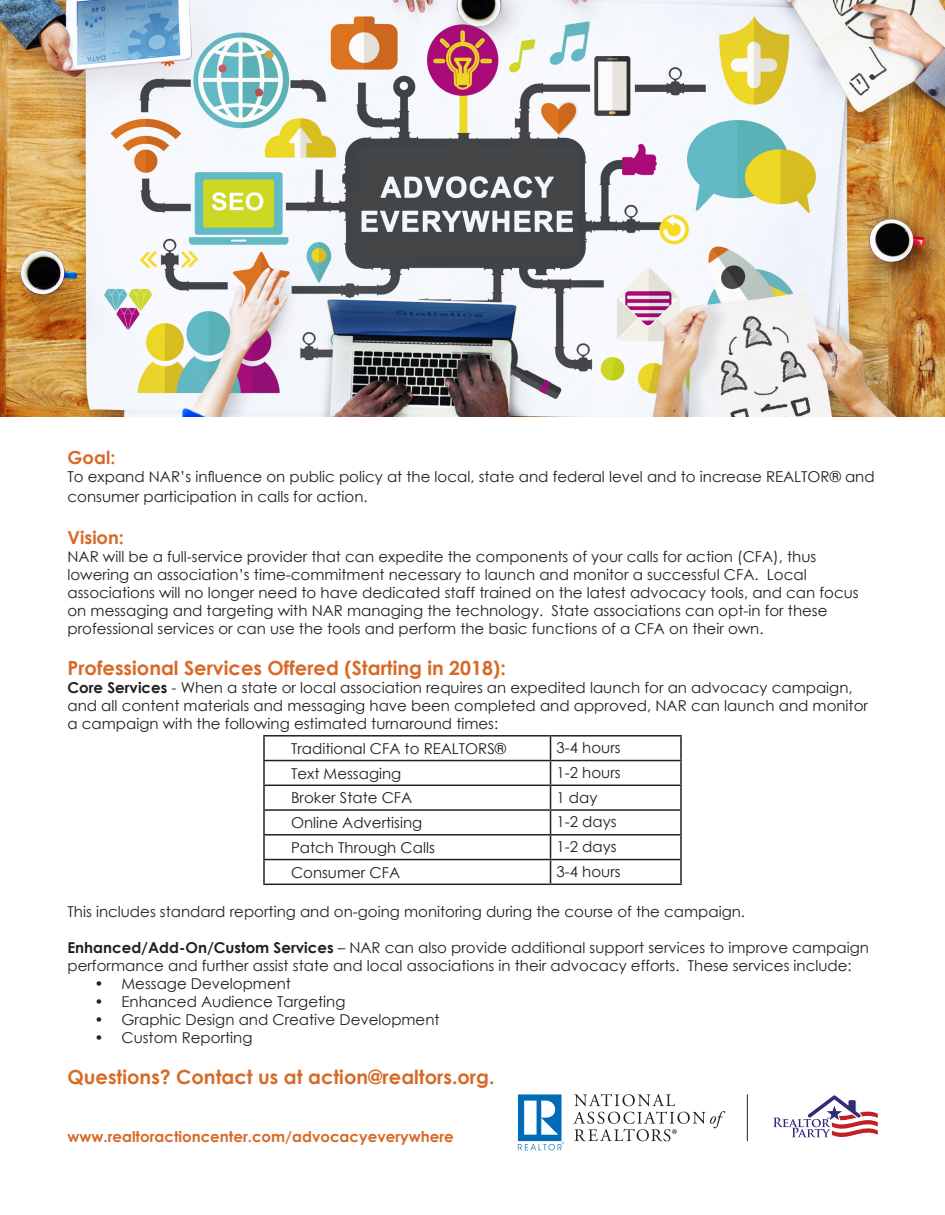
<style>
.page{position:relative;width:945px;height:1215px;background:#fff}
.page>*{position:absolute;margin:0;border:0;box-sizing:border-box;transform-origin:0 0}
.t1{font:700 19.5px "Century Gothic";color:#d86927}
.t2{font:700 19.5px "Century Gothic";color:#d76a27}
.t3{font:700 18px "Century Gothic";color:#d86927}
.t4{font:15px/18px "Century Gothic";color:#231f20}
.t5{font:700 15px "Century Gothic";color:#d76a27}
.s1{font-weight:700}
</style>
<div class="page">
<hr style="left:263px;top:735px;width:288px;height:2px;background:#231f20">
<hr style="left:263px;top:737px;width:2px;height:23px;background:#231f20">
<hr style="left:551px;top:735px;width:131px;height:2px;background:#231f20">
<hr style="left:680px;top:737px;width:2px;height:23px;background:#231f20">
<hr style="left:263px;top:760px;width:288px;height:1px;background:#231f20">
<hr style="left:263px;top:761px;width:2px;height:24px;background:#231f20">
<hr style="left:551px;top:760px;width:131px;height:1px;background:#231f20">
<hr style="left:680px;top:761px;width:2px;height:24px;background:#231f20">
<hr style="left:263px;top:785px;width:288px;height:1px;background:#231f20">
<hr style="left:263px;top:786px;width:2px;height:23px;background:#231f20">
<hr style="left:551px;top:785px;width:131px;height:1px;background:#231f20">
<hr style="left:680px;top:786px;width:2px;height:23px;background:#231f20">
<hr style="left:263px;top:809px;width:288px;height:2px;background:#231f20">
<hr style="left:263px;top:811px;width:2px;height:23px;background:#231f20">
<hr style="left:551px;top:809px;width:131px;height:2px;background:#231f20">
<hr style="left:680px;top:811px;width:2px;height:23px;background:#231f20">
<hr style="left:263px;top:834px;width:288px;height:2px;background:#231f20">
<hr style="left:263px;top:836px;width:2px;height:23px;background:#231f20">
<hr style="left:551px;top:834px;width:131px;height:2px;background:#231f20">
<hr style="left:680px;top:836px;width:2px;height:23px;background:#231f20">
<hr style="left:263px;top:859px;width:288px;height:1px;background:#231f20">
<hr style="left:263px;top:860px;width:2px;height:24px;background:#231f20">
<hr style="left:551px;top:859px;width:131px;height:1px;background:#231f20">
<svg style="left:550px;top:737px;width:1px;height:147px"></svg>
<hr style="left:680px;top:860px;width:2px;height:24px;background:#231f20">
<hr style="left:263px;top:884px;width:288px;height:1px;background:#231f20">
<hr style="left:551px;top:884px;width:131px;height:1px;background:#231f20">
<svg style="left:518px;top:1094px;width:46px;height:56px"></svg>
<svg style="left:573px;top:1094px;width:152px;height:47px"></svg>
<hr style="left:747px;top:1094px;width:1px;height:47px;background:#231f20">
<svg style="left:773px;top:1095px;width:105px;height:43px"></svg>
<img style="left:0;top:0;width:945px;height:416px">
<p class="t3" style="left:68px;top:444px;width:49px">Goal:</p>
<p class="t4" style="left:68px;top:467px;width:809px;line-height:19.8px">To expand NAR’s influence on public policy at the local, state and federal level and to increase REALTOR® and consumer participation in calls for action.</p>
<p class="t3" style="left:68px;top:523px;width:58px">Vision:</p>
<p class="t4" style="left:68px;top:547px;width:793px">NAR will be a full-service provider that can expedite the components of your calls for action (CFA), thus lowering an association’s time-commitment necessary to launch and monitor a successful CFA. Local associations will no longer need to have dedicated staff trained on the latest advocacy tools, and can focus on messaging and targeting with NAR managing the technology. State associations can opt-in for these professional services or can use the tools and perform the basic functions of a CFA on their own.</p>
<p class="t1" style="left:68px;top:653px;width:440px">Professional Services Offered (Starting in 2018):</p>
<p class="t4" style="left:68px;top:678px;width:802px"><span class="s1">Core Services</span> - When a state or local association requires an expedited launch for an advocacy campaign, and all content materials and messaging have been completed and approved, NAR can launch and monitor a campaign with the following estimated turnaround times:</p>
<p class="t4" style="left:291px;top:739px;width:217px">Traditional CFA to REALTORS®</p>
<p class="t4" style="left:557px;top:738px;width:66px">3-4 hours</p>
<p class="t4" style="left:291px;top:764px;width:112px">Text Messaging</p>
<p class="t4" style="left:557px;top:763px;width:66px">1-2 hours</p>
<p class="t4" style="left:291px;top:789px;width:123px">Broker State CFA</p>
<p class="t4" style="left:557px;top:788px;width:43px">1 day</p>
<p class="t4" style="left:291px;top:813px;width:133px">Online Advertising</p>
<p class="t4" style="left:557px;top:813px;width:62px">1-2 days</p>
<p class="t4" style="left:291px;top:838px;width:145px">Patch Through Calls</p>
<p class="t4" style="left:557px;top:837px;width:62px">1-2 days</p>
<p class="t4" style="left:291px;top:863px;width:111px">Consumer CFA</p>
<p class="t4" style="left:557px;top:862px;width:66px">3-4 hours</p>
<p class="t4" style="left:68px;top:902px;width:679px">This includes standard reporting and on-going monitoring during the course of the campaign.</p>
<p class="t4" style="left:68px;top:938px;width:803px"><span class="s1">Enhanced/Add-On/Custom Services</span> – NAR can also provide additional support services to improve campaign performance and further assist state and local associations in their advocacy efforts. These services include:</p>
<p class="t4" style="left:94px;top:974px;width:198px">• Message Development</p>
<p class="t4" style="left:94px;top:992px;width:252px">• Enhanced Audience Targeting</p>
<p class="t4" style="left:94px;top:1010px;width:347px">• Graphic Design and Creative Development</p>
<p class="t4" style="left:94px;top:1028px;width:160px">• Custom Reporting</p>
<p class="t2" style="left:68px;top:1062px;width:429px">Questions? Contact us at action@realtors.org.</p>
<p class="t5" style="left:68px;top:1125px;width:388px">www.realtoractioncenter.com/advocacyeverywhere</p>
</div>
